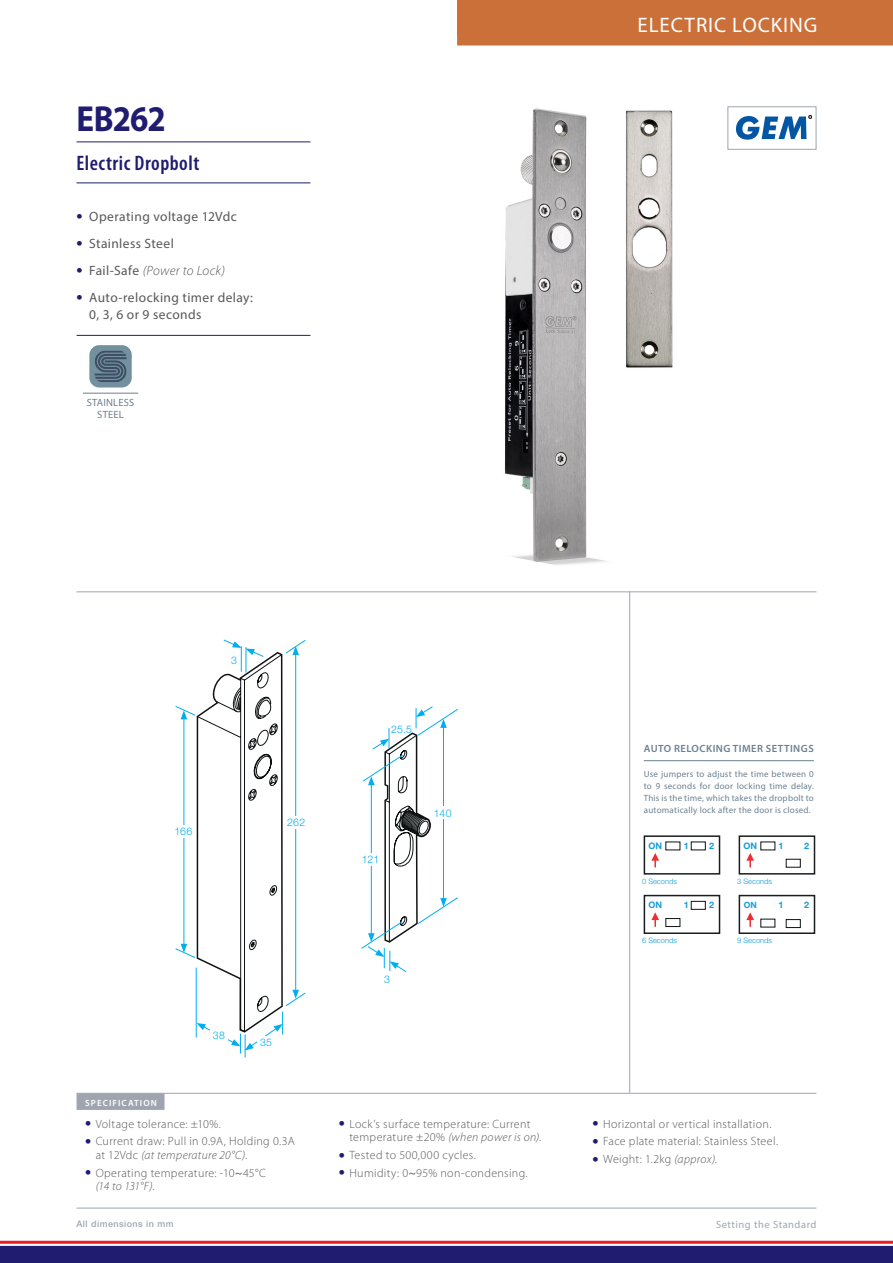
<style>
.page{position:relative;width:893px;height:1263px;background:#fff}
.page>*{position:absolute;margin:0;border:0;box-sizing:border-box;transform-origin:0 0}
.t1{font:700 36.3px "Myriad Pro";letter-spacing:-.025em;color:#201c70;scale:.91 1}
.t2{font:600 condensed 21px "Myriad Pro";letter-spacing:.025em;color:#201c70}
.t3{font:21px "Myriad Pro";letter-spacing:.045em;color:#fff}
.t4{font:13.5px/16.5px "Myriad Pro";letter-spacing:.03em;color:#57585a}
.t5{font:italic 300 13.5px "Myriad Pro";letter-spacing:.02em;color:#57585a}
.t6{font:300 12px/13.5px "Myriad Pro";letter-spacing:.03em;color:#57585a}
.TechnicalText_Headli{font:600 10.5px "Myriad Pro";letter-spacing:.045em;color:#6c8191}
.Diagrams_Numbers{font:300 10.5px "Helvetica Neue LT Std";letter-spacing:.025em;color:#00aeef}
.t7{font:10.5px "Myriad Pro";letter-spacing:.05em;color:#9ea5b0}
.t8{font:10.5px/12px "Myriad Pro";letter-spacing:.02em;color:#6c8191;text-align:center}
.TechnicalText{font:9px/12px "Myriad Pro";letter-spacing:.025em;color:#6c8191;text-align:justify}
.t9{font:500 9px "Helvetica Neue LT Std";letter-spacing:.05em;color:#9ea5b0}
.t10{font:700 9px "Helvetica Neue LT Std";color:#149dd9}
.SpecificationSubHead{font:600 9px "Myriad Pro";letter-spacing:.12em;color:#fff}
.t11{font:700 8.55px "Helvetica Neue LT Std";color:#149dd9}
.t12{font:300 7.5px "Helvetica Neue LT Std";color:#149dd9}
.s1{font-weight:700;font-size:18px;color:#201c70}
.s2{font-weight:700;font-style:normal;font-size:18px;color:#201c70}
.s3{font-weight:400;font-style:normal}
.s4{font-style:italic}
.s5{font-weight:400}
</style>
<div class="page">
<hr style="left:0;top:1241px;width:893px;height:3px;background:#ee1d23">
<div style="left:0;top:1246px;width:893px;height:17px;background:#201c70"></div>
<hr style="left:77px;top:1208px;width:739px;height:1px;background:#9ea5b0">
<div style="left:457px;top:0;width:436px;height:46px;background:#cc7039"></div>
<hr style="left:77px;top:591px;width:739px;height:1px;background:#9ea5b0">
<hr style="left:629px;top:591px;width:1px;height:502px;background:#9ea5b0">
<div style="left:644px;top:835px;width:76px;height:39px;border:2px solid #1a1d1f"></div>
<svg style="left:651px;top:853px;width:8px;height:14px"></svg>
<svg style="left:665px;top:841px;width:15px;height:9px"></svg>
<svg style="left:691px;top:841px;width:15px;height:9px"></svg>
<div style="left:739px;top:835px;width:76px;height:39px;border:2px solid #1a1d1f"></div>
<svg style="left:746px;top:853px;width:8px;height:14px"></svg>
<svg style="left:760px;top:841px;width:15px;height:9px"></svg>
<div style="left:644px;top:895px;width:76px;height:39px;border:2px solid #1a1d1f"></div>
<svg style="left:651px;top:912px;width:8px;height:14px"></svg>
<div style="left:665px;top:918px;width:15px;height:9px;background:#fff;border:1px solid #0f1313"></div>
<div style="left:691px;top:901px;width:15px;height:9px;background:#fff;border:1px solid #0f1313"></div>
<div style="left:739px;top:895px;width:76px;height:39px;border:2px solid #1a1d1f"></div>
<svg style="left:746px;top:912px;width:8px;height:14px"></svg>
<div style="left:786px;top:919px;width:15px;height:9px;background:#fff;border:1px solid #0f1313"></div>
<hr style="left:644px;top:760px;width:170px;height:1px;background:#6c8191">
<svg style="left:361px;top:706px;width:97px;height:266px"></svg>
<svg style="left:175px;top:639px;width:131px;height:418px"></svg>
<img style="left:504px;top:108px;width:104px;height:457px">
<img style="left:625px;top:110px;width:48px;height:258px">
<hr style="left:77px;top:141px;width:233px;height:1px;background:#201c70">
<hr style="left:77px;top:182px;width:233px;height:1px;background:#201c70">
<hr style="left:77px;top:335px;width:233px;height:1px;background:#201c70">
<svg style="left:736px;top:115px;width:76px;height:25px"></svg>
<div style="left:727px;top:106px;width:89px;height:44px;border:1px solid #9ea5b0"></div>
<div style="left:89px;top:345px;width:43px;height:42px;background:#73909f;border-radius:10px"></div>
<svg style="left:95px;top:351px;width:32px;height:31px"></svg>
<hr style="left:83px;top:393px;width:55px;height:1px;background:#6c8191">
<div style="left:77px;top:1093px;width:88px;height:17px;background:#9ea5b0"></div>
<hr style="left:77px;top:1093px;width:739px;height:1px;background:#9ea5b0">
<h1 class="t1" style="left:77px;top:95px;width:100px">EB262</h1>
<h2 class="t2" style="left:77px;top:151px;width:124px">Electric Dropbolt</h2>
<p class="t4" style="left:77px;top:208px;width:162px"><span class="s1">•</span> Operating voltage 12Vdc</p>
<p class="t4" style="left:77px;top:235px;width:99px"><span class="s1">•</span> Stainless Steel</p>
<p class="t5" style="left:77px;top:262px;width:150px"><span class="s2">•</span> <span class="s3">Fail-Safe</span> (Power to Lock)</p>
<p class="t4" style="left:89px;top:289px;width:165px;text-indent:-13px"><span class="s1">•</span> Auto-relocking timer delay:<br>0, 3, 6 or 9 seconds</p>
<p class="t8" style="left:87px;top:396px;width:49px">STAINLESS<br>STEEL</p>
<h2 class="t3" style="left:637px;top:12px;width:166px">Electric Locking</h2>
<p class="Diagrams_Numbers" style="left:231px;top:654px;width:7px">3</p>
<p class="Diagrams_Numbers" style="left:174px;top:825px;width:19px">166</p>
<p class="Diagrams_Numbers" style="left:287px;top:816px;width:20px">262</p>
<p class="Diagrams_Numbers" style="left:391px;top:722px;width:23px">25.5</p>
<p class="Diagrams_Numbers" style="left:362px;top:853px;width:19px">121</p>
<p class="Diagrams_Numbers" style="left:434px;top:806px;width:19px">140</p>
<p class="Diagrams_Numbers" style="left:213px;top:1029px;width:14px">38</p>
<p class="Diagrams_Numbers" style="left:260px;top:1036px;width:14px">35</p>
<p class="SpecificationSubHead" style="left:85px;top:1097px;width:73px">SPECIFICATION</p>
<p class="t6" style="left:85px;top:1117px;width:137px"><span class="s1">•</span> Voltage tolerance: ±10%.</p>
<p class="t6" style="left:96px;top:1134px;width:201px;text-indent:-11px"><span class="s1">•</span> Current draw: Pull in 0.9A, Holding 0.3A at 12Vdc <span class="s4">(at temperature 20°C)</span>.</p>
<p class="t6" style="left:96px;top:1166px;width:172px;text-indent:-11px"><span class="s1">•</span> Operating temperature: -10<span class="s5">~</span>45°C <span class="s4">(14 to 131°F)</span>.</p>
<p class="Diagrams_Numbers" style="left:384px;top:972px;width:7px">3</p>
<p class="t6" style="left:349px;top:1117px;width:193px;text-indent:-11px"><span class="s1">•</span> Lock’s surface temperature: Current temperature ±20% <span class="s4">(when power is on)</span>.</p>
<p class="t6" style="left:339px;top:1148px;width:139px"><span class="s1">•</span> Tested to 500,000 cycles.</p>
<p class="t6" style="left:339px;top:1166px;width:190px"><span class="s1">•</span> Humidity: 0<span class="s5">~</span>95% non-condensing.</p>
<p class="TechnicalText_Headli" style="left:644px;top:742px;width:171px">AUTO RELOCKING TIMER SETTINGS</p>
<p class="TechnicalText" style="left:644px;top:768px;width:172px">Use jumpers to adjust the time between 0 to 9 seconds for door locking time delay.<br>This is the time, which takes the dropbolt to automatically lock after the door is closed.</p>
<p class="t10" style="left:649px;top:840px;width:15px">ON</p>
<p class="t10" style="left:684px;top:840px;width:7px">1</p>
<p class="t10" style="left:709px;top:840px;width:7px">2</p>
<p class="t10" style="left:744px;top:840px;width:15px">ON</p>
<p class="t10" style="left:779px;top:840px;width:7px">1</p>
<p class="t10" style="left:804px;top:840px;width:7px">2</p>
<p class="t12" style="left:642px;top:876px;width:36px">0 Seconds</p>
<p class="t12" style="left:737px;top:876px;width:36px">3 Seconds</p>
<p class="t10" style="left:649px;top:899px;width:15px">ON</p>
<p class="t10" style="left:684px;top:899px;width:7px">1</p>
<p class="t10" style="left:709px;top:899px;width:7px">2</p>
<p class="t11" style="left:744px;top:900px;width:15px">ON</p>
<p class="t10" style="left:779px;top:899px;width:7px">1</p>
<p class="t10" style="left:804px;top:899px;width:7px">2</p>
<p class="t12" style="left:642px;top:936px;width:36px">6 Seconds</p>
<p class="t12" style="left:737px;top:936px;width:36px">9 Seconds</p>
<p class="t6" style="left:592px;top:1117px;width:181px"><span class="s1">•</span> Horizontal or vertical installation.</p>
<p class="t6" style="left:592px;top:1134px;width:187px"><span class="s1">•</span> Face plate material: Stainless Steel.</p>
<p class="t6" style="left:592px;top:1152px;width:126px"><span class="s1">•</span> Weight: 1.2kg <span class="s4">(approx)</span>.</p>
<p class="t9" style="left:77px;top:1218px;width:99px">All dimensions in mm</p>
<p class="t7" style="left:716px;top:1218px;width:102px">Setting the Standard</p>
</div>
